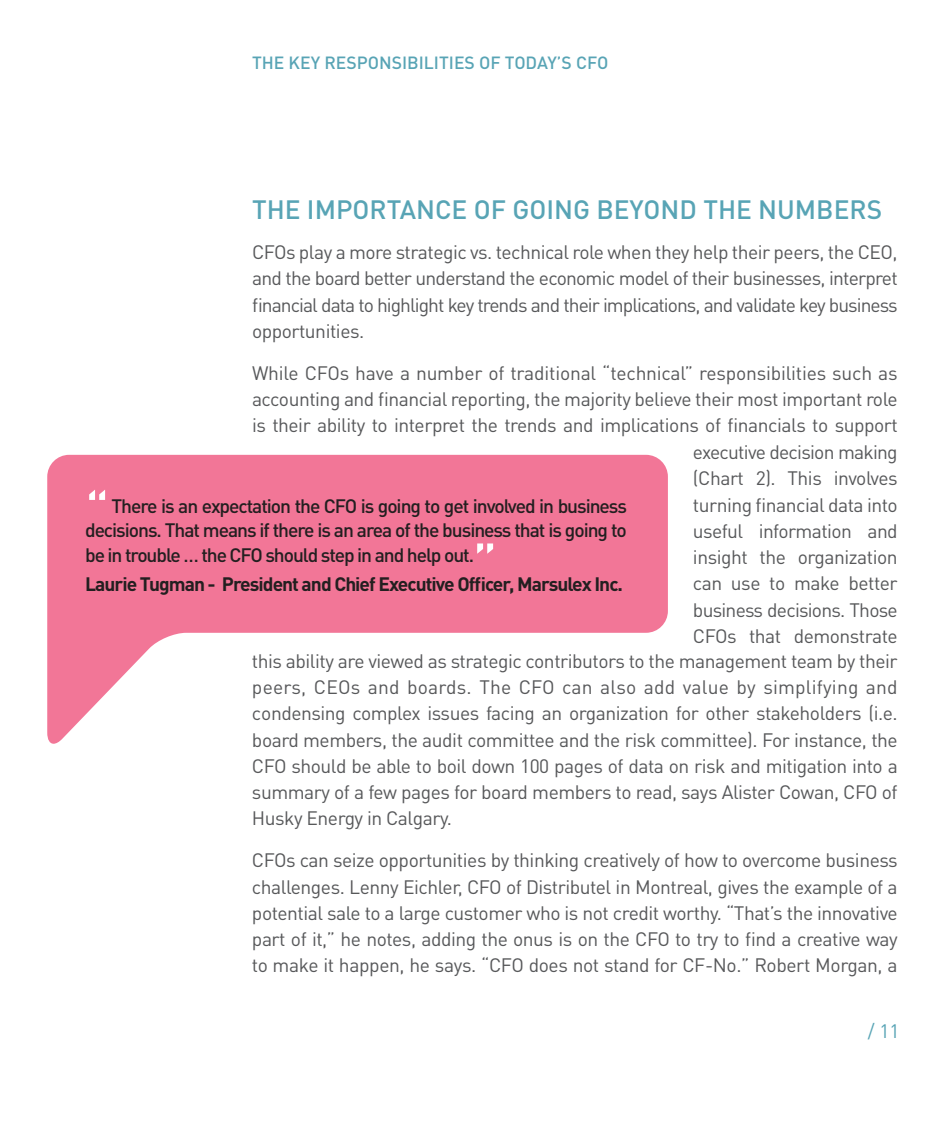
<style>
.page{position:relative;width:945px;height:1134px;background:#fff}
.page>*{position:absolute;margin:0;border:0;box-sizing:border-box;transform-origin:0 0}
.t1{font:500 52.5px "DIN Pro";color:#fff}
.t2{font:500 26.25px "DIN Pro";color:#58a4b5}
.t3{font:19.25px/26.2px "DIN Pro";letter-spacing:-.025em;color:#57585a;text-align:justify}
.t4{font:500 19.25px/24.5px "DIN Pro";letter-spacing:-.055em;color:#231f20;text-align:justify}
.t5{font:700 19.25px "DIN Pro";letter-spacing:-.05em;color:#231f20}
.t6{font:19.25px "DIN Pro";letter-spacing:.01em;color:#57585a}
.t7{font:19.25px "DIN Pro";color:#58a4b5}
.t8{font:500 17.5px "DIN Pro";color:#58a4b5}
</style>
<div class="page">
<svg style="left:47px;top:455px;width:621px;height:289px;fill:#f27697"></svg>
<p class="t8" style="left:252px;top:51px;width:358px">THE KEY RESPONSIBILITIES OF TODAY’S CFO</p>
<h2 class="t2" style="left:252px;top:192px;width:632px">THE IMPORTANCE OF GOING BEYOND THE NUMBERS</h2>
<p class="t3" style="left:252px;top:238px;width:647px">CFOs play a more strategic vs. technical role when they help their peers, the CEO, and the board better understand the economic model of their businesses, interpret financial data to highlight key trends and their implications, and validate key business opportunities.</p>
<p class="t3" style="left:252px;top:359px;width:647px">While CFOs have a number of traditional “technical” responsibilities such as accounting and financial reporting, the majority believe their most important role is their ability to interpret the trends and implications of financials to support</p>
<p class="t3" style="left:693px;top:438px;width:206px">executive decision making</p>
<p class="t3" style="left:693px;top:465px;width:206px">(Chart 2). This involves</p>
<p class="t3" style="left:693px;top:491px;width:206px">turning financial data into</p>
<p class="t3" style="left:693px;top:517px;width:206px">useful information and</p>
<p class="t3" style="left:693px;top:543px;width:206px">insight the organization</p>
<p class="t3" style="left:693px;top:570px;width:206px">can use to make better</p>
<p class="t3" style="left:693px;top:596px;width:206px">business decisions. Those</p>
<p class="t3" style="left:693px;top:622px;width:206px">CFOs that demonstrate</p>
<p class="t3" style="left:252px;top:647px;width:647px">this ability are viewed as strategic contributors to the management team by their</p>
<p class="t6" style="left:252px;top:674px;width:647px">peers, CEOs and boards. The CFO can also add value by simplifying and</p>
<p class="t3" style="left:252px;top:700px;width:647px">condensing complex issues facing an organization for other stakeholders (i.e.</p>
<p class="t3" style="left:252px;top:726px;width:647px">board members, the audit committee and the risk committee). For instance, the</p>
<p class="t3" style="left:252px;top:752px;width:647px">CFO should be able to boil down 100 pages of data on risk and mitigation into a</p>
<p class="t3" style="left:252px;top:778px;width:647px">summary of a few pages for board members to read, says Alister Cowan, CFO of</p>
<p class="t3" style="left:252px;top:805px;width:202px">Husky Energy in Calgary.</p>
<p class="t3" style="left:252px;top:847px;width:647px">CFOs can seize opportunities by thinking creatively of how to overcome business challenges. Lenny Eichler, CFO of Distributel in Montreal, gives the example of a potential sale to a large customer who is not credit worthy. “That’s the innovative part of it,” he notes, adding the onus is on the CFO to try to find a creative way to make it happen, he says. “CFO does not stand for CF-No.” Robert Morgan, a</p>
<h1 class="t1" style="left:85px;top:477px;width:26px">“</h1>
<p class="t4" style="left:85px;top:493px;width:543px;text-indent:26px">There is an expectation the CFO is going to get involved in business decisions. That means if there is an area of the business that is going to be in trouble … the CFO should step in and help out.</p>
<p class="t5" style="left:85px;top:571px;width:540px">Laurie Tugman - President and Chief Executive Officer, Marsulex Inc.</p>
<h1 class="t1" style="left:473px;top:526px;width:26px">”</h1>
<p class="t7" style="left:868px;top:1018px;width:33px">/ 11</p>
</div>
